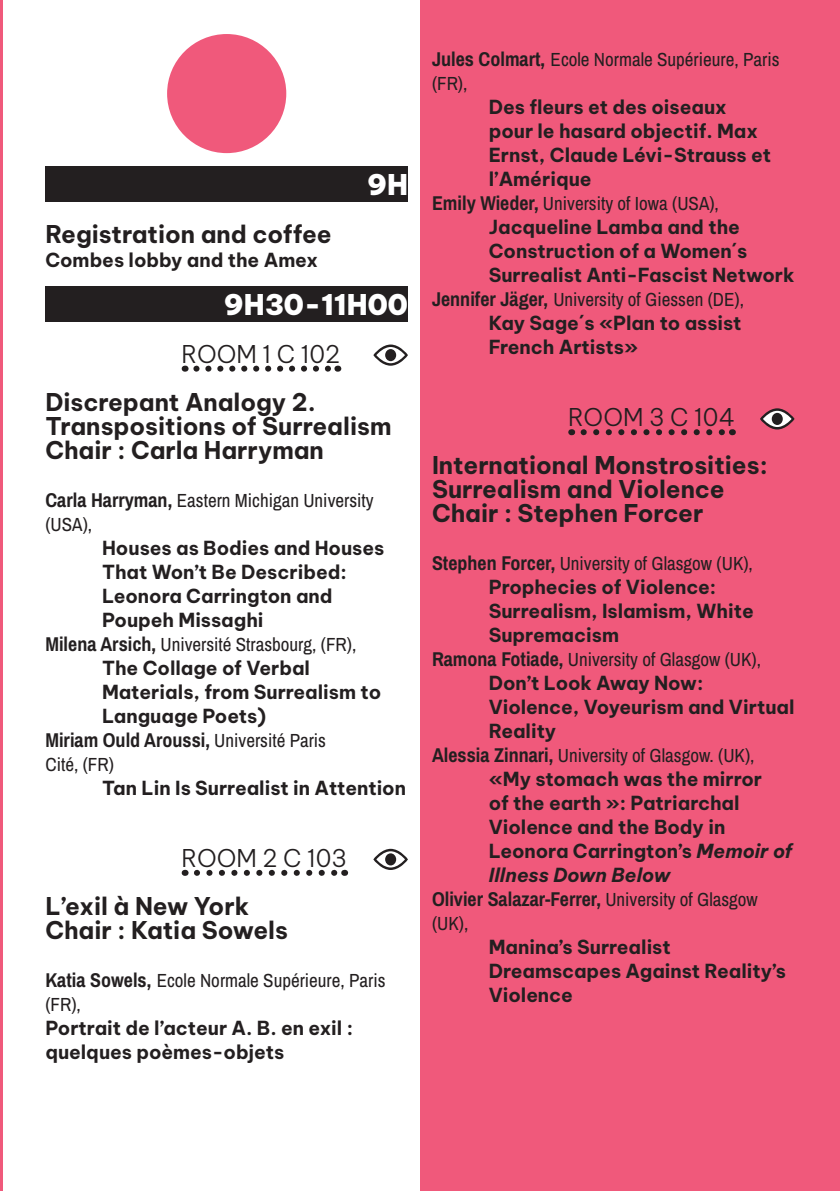
<style>
.page{position:relative;width:840px;height:1191px;background:#fff}
.page>*{position:absolute;margin:0;border:0;box-sizing:border-box;transform-origin:0 0}
.t1{font:900 28px "Be Vietnam Pro";color:#fff}
.t2{font:700 24px/24px "Be Vietnam Pro";color:#231f20}
.t3{font:300 24px "Be Vietnam Pro";color:#231f20}
.t4{font:700 20px "Archivo Narrow";color:#231f20}
.t5{font:700 19px/24px "Be Vietnam Pro";color:#231f20}
.t6{font:19px/24px "Archivo Narrow";color:#231f20}
.s1{font-weight:700;font-size:20px}
.s2{font-weight:400;font-size:19px}
.s3{font-style:italic}
</style>
<div class="page">
<hr style="left:0;top:0;width:3px;height:1191px;background:#f0597b">
<div style="left:420px;top:0;width:419px;height:1191px;background:#f0597b"></div>
<div style="left:45px;top:167px;width:363px;height:35px;background:#231f20"></div>
<div style="left:45px;top:287px;width:363px;height:35px;background:#231f20"></div>
<svg style="left:196px;top:366px;width:135px;height:6px"></svg>
<svg style="left:197px;top:870px;width:141px;height:6px"></svg>
<svg style="left:583px;top:429px;width:142px;height:6px"></svg>
<div style="left:167px;top:34px;width:119px;height:119px;background:#f0597b;border-radius:50%"></div>
<svg style="left:373px;top:344px;width:35px;height:22px"></svg>
<div style="left:385px;top:349px;width:11px;height:12px;background:#231f20;border-radius:50%"></div>
<svg style="left:373px;top:849px;width:35px;height:21px"></svg>
<div style="left:385px;top:853px;width:11px;height:12px;background:#231f20;border-radius:50%"></div>
<svg style="left:760px;top:408px;width:34px;height:21px"></svg>
<div style="left:771px;top:413px;width:11px;height:12px;background:#231f20;border-radius:50%"></div>
<h1 class="t1" style="left:367px;top:160px;width:42px">9H</h1>
<p class="t2" style="left:45px;top:219px;width:288px">Registration and coffee</p>
<p class="t5" style="left:45px;top:245px;width:274px">Combes lobby and the Amex</p>
<h1 class="t1" style="left:224px;top:280px;width:185px">9H30-11H00</h1>
<p class="t3" style="left:181px;top:334px;width:160px">ROOM 1 C 102</p>
<p class="t2" style="left:45px;top:387px;width:347px">Discrepant Analogy 2.<br>Transpositions of Surrealism<br>Chair : Carla Harryman</p>
<p class="t6" style="left:45px;top:487px;width:329px"><span class="s1">Carla Harryman,</span> Eastern Michigan University (USA),</p>
<p class="t5" style="left:102px;top:533px;width:283px">Houses as Bodies and Houses<br>That Won’t Be Described:<br>Leonora Carrington and<br>Poupeh Missaghi</p>
<p class="t6" style="left:45px;top:631px;width:312px"><span class="s1">Milena Arsich,</span> Université Strasbourg, (FR),</p>
<p class="t5" style="left:102px;top:653px;width:280px">The Collage of Verbal<br>Materials, from Surrealism to<br>Language Poets)</p>
<p class="t4" style="left:45px;top:726px;width:282px">Miriam Ould Aroussi, <span class="s2">Université Paris</span></p>
<p class="t6" style="left:45px;top:751px;width:70px">Cité, (FR)</p>
<p class="t5" style="left:102px;top:773px;width:305px">Tan Lin Is Surrealist in Attention</p>
<p class="t3" style="left:181px;top:838px;width:167px">ROOM 2 C 103</p>
<p class="t2" style="left:45px;top:891px;width:244px">L’exil à New York<br>Chair : Katia Sowels</p>
<p class="t6" style="left:45px;top:967px;width:341px"><span class="s1">Katia Sowels,</span> Ecole Normale Supérieure, Paris (FR),</p>
<p class="t5" style="left:45px;top:1013px;width:309px">Portrait de l’acteur A. B. en exil : quelques poèmes-objets</p>
<p class="t6" style="left:432px;top:47px;width:349px"><span class="s1">Jules Colmart,</span> Ecole Normale Supérieure, Paris (FR),</p>
<p class="t5" style="left:488px;top:93px;width:284px">Des fleurs et des oiseaux pour le hasard objectif. Max<br>Ernst, Claude Lévi-Strauss et l’Amérique</p>
<p class="t6" style="left:432px;top:191px;width:288px"><span class="s1">Emily Wieder,</span> University of Iowa (USA),</p>
<p class="t5" style="left:488px;top:213px;width:307px">Jacqueline Lamba and the<br>Construction of a Women´s<br>Surrealist Anti-Fascist Network</p>
<p class="t6" style="left:432px;top:287px;width:313px"><span class="s1">Jennifer Jäger,</span> University of Giessen (DE),</p>
<p class="t5" style="left:488px;top:309px;width:254px">Kay Sage´s «Plan to assist<br>French Artists»</p>
<p class="t3" style="left:568px;top:398px;width:168px">ROOM 3 C 104</p>
<p class="t2" style="left:432px;top:451px;width:337px">International Monstrosities:<br>Surrealism and Violence<br>Chair : Stephen Forcer</p>
<p class="t6" style="left:432px;top:551px;width:322px"><span class="s1">Stephen Forcer,</span> University of Glasgow (UK),</p>
<p class="t5" style="left:488px;top:573px;width:266px">Prophecies of Violence:<br>Surrealism, Islamism, White<br>Supremacism</p>
<p class="t6" style="left:432px;top:647px;width:330px"><span class="s1">Ramona Fotiade,</span> University of Glasgow (UK),</p>
<p class="t5" style="left:488px;top:669px;width:307px">Don’t Look Away Now:<br>Violence, Voyeurism and Virtual<br>Reality</p>
<p class="t6" style="left:432px;top:743px;width:324px"><span class="s1">Alessia Zinnari,</span> University of Glasgow. (UK),</p>
<p class="t5" style="left:488px;top:765px;width:305px">«My stomach was the mirror<br>of the earth »: Patriarchal<br>Violence and the Body in<br>Leonora Carrington’s <span class="s3">Memoir of<br>Illness Down Below</span></p>
<p class="t4" style="left:432px;top:885px;width:327px">Olivier Salazar-Ferrer, <span class="s2">University of Glasgow</span></p>
<p class="t6" style="left:432px;top:911px;width:38px">(UK),</p>
<p class="t5" style="left:488px;top:933px;width:299px">Manina’s Surrealist<br>Dreamscapes Against Reality’s<br>Violence</p>
</div>
